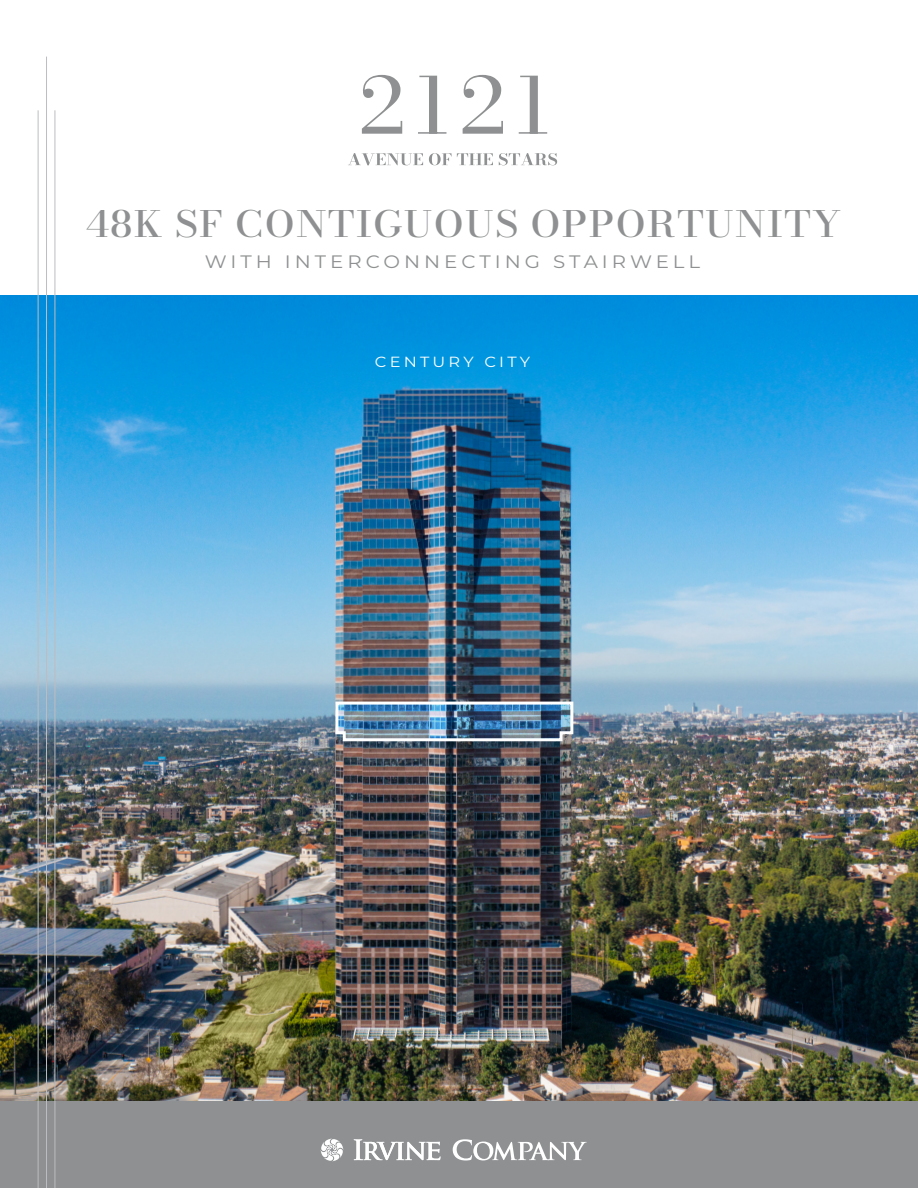
<style>
.page{position:relative;width:918px;height:1188px;background:#fff}
.page>*{position:absolute;margin:0;border:0;box-sizing:border-box;transform-origin:0 0}
.t1{font:500 36px "Bodoni Moda 11 pt";letter-spacing:.03em;color:#8e9091;scale:1.1 1}
.t2{font:18px "Montserrat";letter-spacing:.2em;color:#8e9091;scale:1.1 1}
.t3{font:14.7px "Montserrat";letter-spacing:.2em;color:#fff;scale:1.1 1}
</style>
<div class="page">
<img style="left:0;top:296px;width:918px;height:806px">
<svg style="left:362px;top:75px;width:185px;height:59px"></svg>
<svg style="left:348px;top:153px;width:209px;height:12px"></svg>
<div style="left:0;top:1102px;width:918px;height:86px;background:#8e9091"></div>
<svg style="left:453px;top:1139px;width:134px;height:21px"></svg>
<svg style="left:354px;top:1139px;width:86px;height:21px"></svg>
<svg style="left:320px;top:1138px;width:24px;height:23px"></svg>
<hr style="left:38px;top:110px;width:1px;height:1078px;background:#bcbdc0">
<hr style="left:55px;top:110px;width:1px;height:1078px;background:#bcbdc0">
<hr style="left:46px;top:57px;width:1px;height:1131px;background:#bcbdc0">
<img style="left:334px;top:700px;width:241px;height:43px">
<p class="t1" style="left:85px;top:199px;width:689px">48K SF CONTIGUOUS OPPORTUNITY</p>
<p class="t2" style="left:205px;top:249px;width:452px">WITH INTERCONNECTING STAIRWELL</p>
<p class="t3" style="left:375px;top:352px;width:143px">CENTURY CITY</p>
</div>
